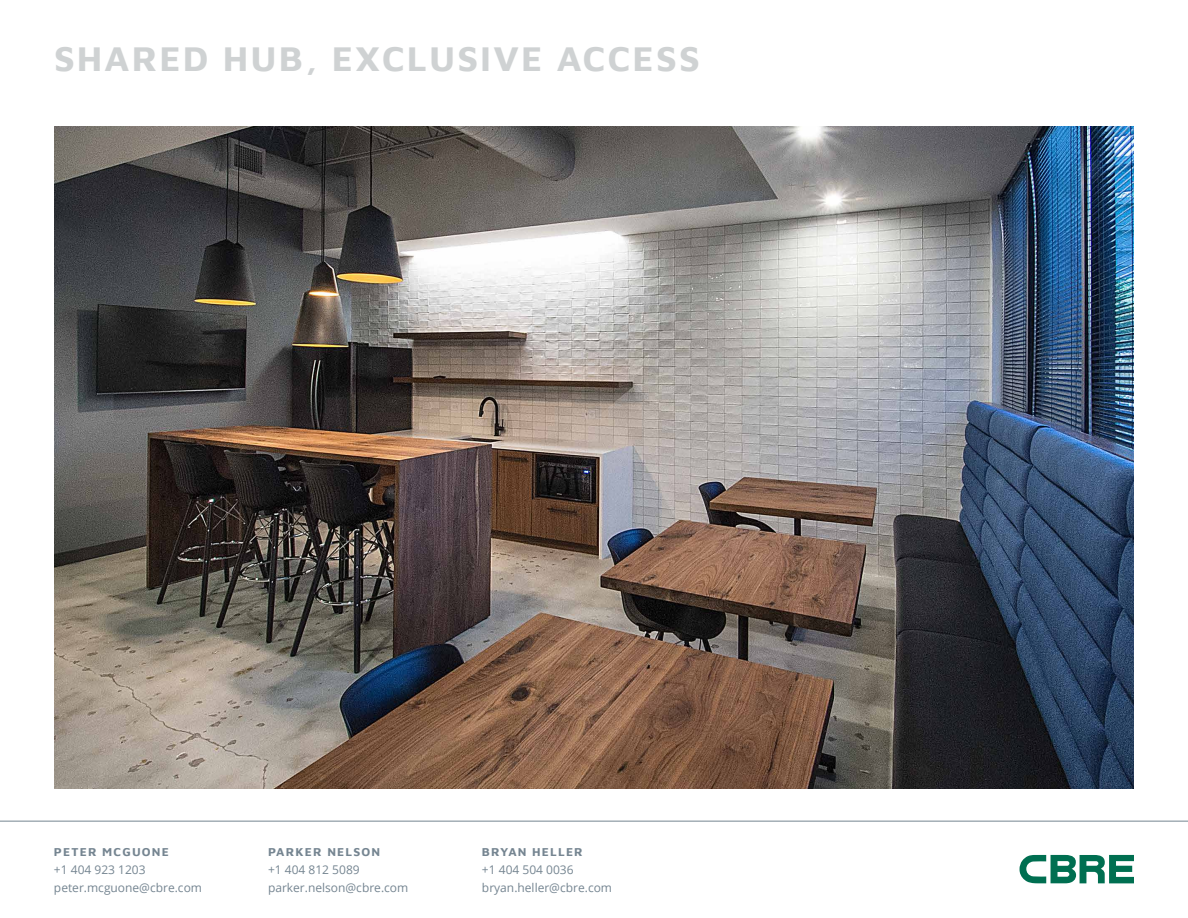
<style>
.page{position:relative;width:1188px;height:918px;background:#fff}
.page>*{position:absolute;margin:0;border:0;box-sizing:border-box;transform-origin:0 0}
.t1{font:700 36px "Maven Pro";letter-spacing:.06em;color:#cfd2d3}
.t2{font:12px/18px "Open Sans";color:#758591}
.t3{font:700 12px "Maven Pro";letter-spacing:.1em;color:#758591}
</style>
<div class="page">
<svg style="left:1020px;top:855px;width:114px;height:28px"></svg>
<hr style="left:0;top:821px;width:1188px;height:1px;background:#758591">
<img style="left:54px;top:126px;width:1080px;height:662px">
<h1 class="t1" style="left:54px;top:33px;width:647px">SHARED HUB, EXCLUSIVE ACCESS</h1>
<p class="t3" style="left:54px;top:844px;width:117px">PETER MCGUONE</p>
<p class="t2" style="left:54px;top:861px;width:150px">+1 404 923 1203 peter.mcguone@cbre.com</p>
<p class="t3" style="left:268px;top:844px;width:114px">PARKER NELSON</p>
<p class="t2" style="left:268px;top:861px;width:142px">+1 404 812 5089 parker.nelson@cbre.com</p>
<p class="t3" style="left:482px;top:844px;width:102px">BRYAN HELLER</p>
<p class="t2" style="left:482px;top:861px;width:132px">+1 404 504 0036 bryan.heller@cbre.com</p>
</div>
